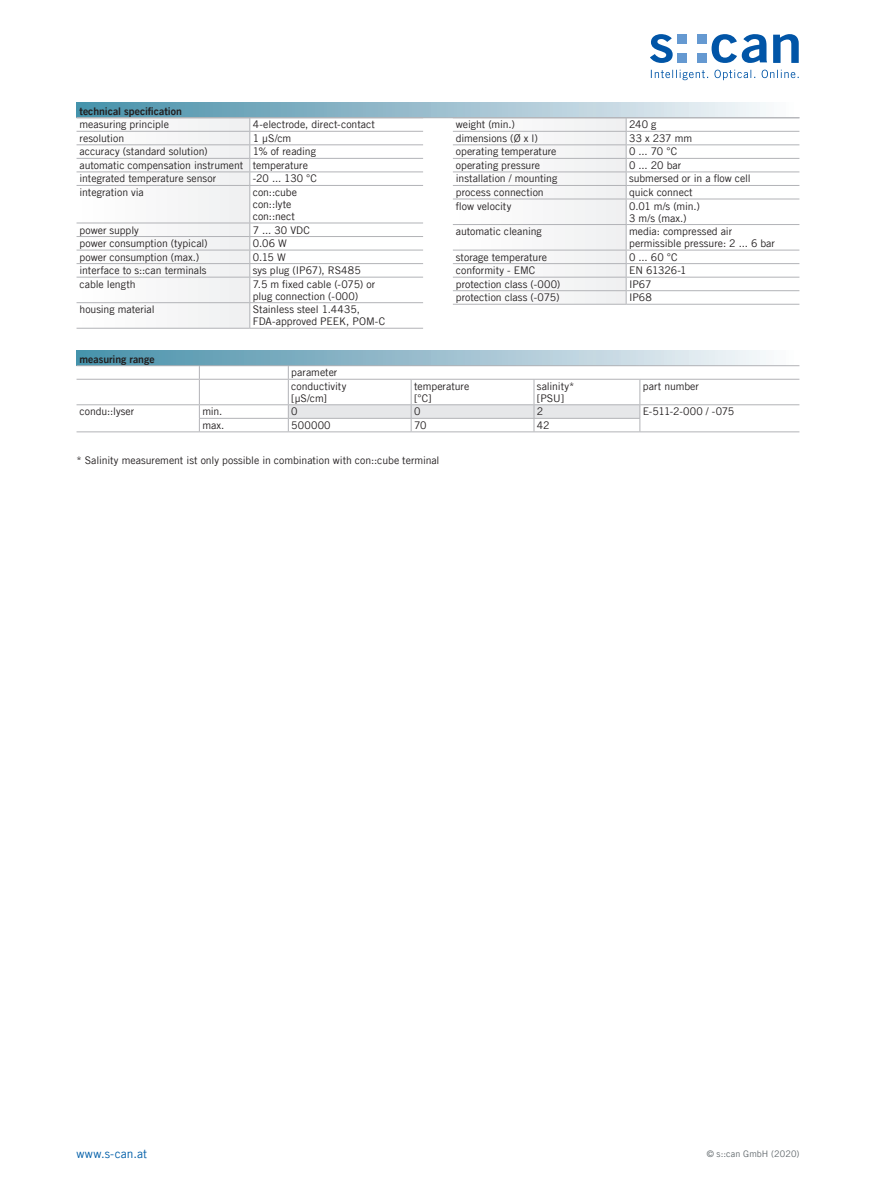
<style>
.page{position:relative;width:893px;height:1191px;background:#fff}
.page>*{position:absolute;margin:0;border:0;box-sizing:border-box;transform-origin:0 0}
.t1{font:12px "Trade Gothic LT Com";letter-spacing:.01em;color:#015ea8}
.Tabelle{font:10.5px/12px "Trade Gothic LT Com";color:#231f20}
.Tabelle_Header{font:10.5px "Trade Gothic LT Com Bd 2";color:#231f20}
.Tabelle-2{font:10.5px "Trade Gothic LT Com";letter-spacing:-.03em;color:#231f20}
.t2{font:9px "Trade Gothic LT Com";letter-spacing:.015em;color:#62696d}
</style>
<div class="page">
<svg style="left:651px;top:34px;width:22px;height:29px"></svg>
<svg style="left:712px;top:34px;width:55px;height:29px"></svg>
<svg style="left:773px;top:34px;width:26px;height:29px"></svg>
<div style="left:678px;top:34px;width:9px;height:10px;background:#6599d1"></div>
<div style="left:697px;top:34px;width:9px;height:10px;background:#6599d1"></div>
<div style="left:678px;top:53px;width:9px;height:10px;background:#6599d1"></div>
<div style="left:697px;top:53px;width:9px;height:10px;background:#6599d1"></div>
<svg style="left:651px;top:70px;width:148px;height:10px"></svg>
<div style="left:77px;top:102px;width:722px;height:16px;background:linear-gradient(to right,#458da8,#f9f8fb)"></div>
<hr style="left:250px;top:131px;width:173px;height:1px;background:#b2b3b7">
<hr style="left:250px;top:144px;width:173px;height:1px;background:#b2b3b7">
<hr style="left:250px;top:158px;width:173px;height:1px;background:#b2b3b7">
<hr style="left:250px;top:171px;width:173px;height:1px;background:#b2b3b7">
<hr style="left:250px;top:185px;width:173px;height:1px;background:#b2b3b7">
<hr style="left:250px;top:223px;width:173px;height:1px;background:#b2b3b7">
<hr style="left:250px;top:236px;width:173px;height:1px;background:#b2b3b7">
<hr style="left:250px;top:250px;width:173px;height:1px;background:#b2b3b7">
<hr style="left:250px;top:263px;width:173px;height:1px;background:#b2b3b7">
<hr style="left:250px;top:277px;width:173px;height:1px;background:#b2b3b7">
<hr style="left:250px;top:302px;width:173px;height:1px;background:#b2b3b7">
<svg style="left:77px;top:118px;width:173px;height:210px"></svg>
<hr style="left:77px;top:328px;width:173px;height:1px;background:#b2b3b7">
<hr style="left:250px;top:328px;width:173px;height:1px;background:#b2b3b7">
<hr style="left:626px;top:131px;width:173px;height:1px;background:#b2b3b7">
<hr style="left:626px;top:144px;width:173px;height:1px;background:#b2b3b7">
<hr style="left:626px;top:158px;width:173px;height:1px;background:#b2b3b7">
<hr style="left:626px;top:171px;width:173px;height:1px;background:#b2b3b7">
<hr style="left:626px;top:185px;width:173px;height:1px;background:#b2b3b7">
<hr style="left:626px;top:199px;width:173px;height:1px;background:#b2b3b7">
<hr style="left:626px;top:224px;width:173px;height:1px;background:#b2b3b7">
<hr style="left:626px;top:250px;width:173px;height:1px;background:#b2b3b7">
<hr style="left:626px;top:263px;width:173px;height:1px;background:#b2b3b7">
<hr style="left:626px;top:277px;width:173px;height:1px;background:#b2b3b7">
<hr style="left:626px;top:290px;width:173px;height:1px;background:#b2b3b7">
<svg style="left:453px;top:118px;width:174px;height:186px"></svg>
<hr style="left:453px;top:304px;width:173px;height:1px;background:#b2b3b7">
<hr style="left:626px;top:304px;width:173px;height:1px;background:#b2b3b7">
<hr style="left:77px;top:117px;width:722px;height:1px;background:#b2b3b7">
<div style="left:77px;top:350px;width:722px;height:16px;background:linear-gradient(to right,#458da8,#f9f8fb)"></div>
<hr style="left:199px;top:418px;width:89px;height:1px;background:#b2b3b7">
<hr style="left:77px;top:431px;width:122px;height:1px;background:#b2b3b7">
<hr style="left:199px;top:431px;width:89px;height:1px;background:#b2b3b7">
<hr style="left:288px;top:431px;width:123px;height:1px;background:#b2b3b7">
<hr style="left:411px;top:431px;width:123px;height:1px;background:#b2b3b7">
<hr style="left:534px;top:431px;width:106px;height:1px;background:#b2b3b7">
<hr style="left:640px;top:431px;width:159px;height:1px;background:#b2b3b7">
<hr style="left:77px;top:365px;width:122px;height:1px;background:#b2b3b7">
<hr style="left:199px;top:365px;width:89px;height:1px;background:#b2b3b7">
<hr style="left:288px;top:365px;width:123px;height:1px;background:#b2b3b7">
<hr style="left:411px;top:365px;width:123px;height:1px;background:#b2b3b7">
<hr style="left:534px;top:365px;width:106px;height:1px;background:#b2b3b7">
<hr style="left:640px;top:365px;width:159px;height:1px;background:#b2b3b7">
<hr style="left:77px;top:379px;width:122px;height:1px;background:#b2b3b7">
<hr style="left:199px;top:379px;width:89px;height:1px;background:#b2b3b7">
<svg style="left:199px;top:366px;width:1px;height:65px"></svg>
<hr style="left:640px;top:379px;width:159px;height:1px;background:#b2b3b7">
<svg style="left:288px;top:366px;width:352px;height:65px"></svg>
<hr style="left:77px;top:404px;width:122px;height:1px;background:#b2b3b7">
<hr style="left:199px;top:404px;width:89px;height:1px;background:#b2b3b7">
<hr style="left:288px;top:404px;width:123px;height:1px;background:#b2b3b7">
<hr style="left:411px;top:404px;width:123px;height:1px;background:#b2b3b7">
<hr style="left:534px;top:404px;width:106px;height:1px;background:#b2b3b7">
<hr style="left:640px;top:404px;width:159px;height:1px;background:#b2b3b7">
<p class="Tabelle_Header" style="left:80px;top:104px;width:104px">technical specification</p>
<p class="Tabelle" style="left:80px;top:118px;width:91px">measuring principle</p>
<p class="Tabelle" style="left:253px;top:118px;width:124px">4-electrode, direct-contact</p>
<p class="Tabelle" style="left:80px;top:132px;width:46px">resolution</p>
<p class="Tabelle" style="left:253px;top:132px;width:40px">1 µS/cm</p>
<p class="Tabelle" style="left:80px;top:145px;width:130px">accuracy (standard solution)</p>
<p class="Tabelle" style="left:253px;top:145px;width:65px">1% of reading</p>
<p class="Tabelle" style="left:80px;top:159px;width:165px">automatic compensation instrument</p>
<p class="Tabelle" style="left:253px;top:159px;width:57px">temperature</p>
<p class="Tabelle" style="left:80px;top:173px;width:138px">integrated temperature sensor</p>
<p class="Tabelle" style="left:253px;top:173px;width:66px">-20 ... 130 °C</p>
<p class="Tabelle" style="left:80px;top:186px;width:66px">integration via</p>
<p class="Tabelle" style="left:253px;top:186px;width:46px">con::cube con::lyte con::nect</p>
<p class="Tabelle" style="left:80px;top:224px;width:61px">power supply</p>
<p class="Tabelle" style="left:253px;top:224px;width:59px">7 ... 30 VDC</p>
<p class="Tabelle" style="left:80px;top:237px;width:130px">power consumption (typical)</p>
<p class="Tabelle" style="left:253px;top:237px;width:36px">0.06 W</p>
<p class="Tabelle" style="left:80px;top:251px;width:121px">power consumption (max.)</p>
<p class="Tabelle" style="left:253px;top:251px;width:34px">0.15 W</p>
<p class="Tabelle" style="left:80px;top:264px;width:128px">interface to s::can terminals</p>
<p class="Tabelle" style="left:253px;top:264px;width:110px">sys plug (IP67), RS485</p>
<p class="Tabelle" style="left:80px;top:278px;width:58px">cable length</p>
<p class="Tabelle" style="left:253px;top:278px;width:124px">7.5 m fixed cable (-075) or</p>
<p class="Tabelle" style="left:253px;top:290px;width:107px">plug connection (-000)</p>
<p class="Tabelle" style="left:80px;top:303px;width:77px">housing material</p>
<p class="Tabelle" style="left:253px;top:303px;width:134px">Stainless steel 1.4435,<br>FDA-approved PEEK, POM-C</p>
<p class="Tabelle_Header" style="left:80px;top:352px;width:77px">measuring range</p>
<p class="Tabelle" style="left:291px;top:366px;width:48px">parameter</p>
<p class="Tabelle" style="left:291px;top:380px;width:57px">conductivity</p>
<p class="Tabelle" style="left:291px;top:392px;width:37px">[μS/cm]</p>
<p class="Tabelle" style="left:456px;top:118px;width:61px">weight (min.)</p>
<p class="Tabelle" style="left:629px;top:118px;width:29px">240 g</p>
<p class="Tabelle" style="left:456px;top:132px;width:83px">dimensions (Ø x l)</p>
<p class="Tabelle" style="left:629px;top:132px;width:64px">33 x 237 mm</p>
<p class="Tabelle" style="left:456px;top:145px;width:102px">operating temperature</p>
<p class="Tabelle" style="left:629px;top:145px;width:50px">0 ... 70 °C</p>
<p class="Tabelle" style="left:456px;top:159px;width:86px">operating pressure</p>
<p class="Tabelle" style="left:629px;top:159px;width:54px">0 ... 20 bar</p>
<p class="Tabelle" style="left:456px;top:173px;width:103px">installation / mounting</p>
<p class="Tabelle" style="left:629px;top:173px;width:123px">submersed or in a flow cell</p>
<p class="Tabelle" style="left:456px;top:186px;width:89px">process connection</p>
<p class="Tabelle" style="left:629px;top:186px;width:65px">quick connect</p>
<p class="Tabelle" style="left:456px;top:200px;width:57px">flow velocity</p>
<p class="Tabelle" style="left:629px;top:200px;width:72px">0.01 m/s (min.)<br>3 m/s (max.)</p>
<p class="Tabelle" style="left:456px;top:225px;width:87px">automatic cleaning</p>
<p class="Tabelle" style="left:629px;top:225px;width:147px">media: compressed air permissible pressure: 2 ... 6 bar</p>
<p class="Tabelle" style="left:456px;top:251px;width:93px">storage temperature</p>
<p class="Tabelle" style="left:629px;top:251px;width:50px">0 ... 60 °C</p>
<p class="Tabelle" style="left:456px;top:264px;width:81px">conformity - EMC</p>
<p class="Tabelle" style="left:629px;top:264px;width:59px">EN 61326-1</p>
<p class="Tabelle" style="left:456px;top:278px;width:106px">protection class (-000)</p>
<p class="Tabelle" style="left:629px;top:278px;width:24px">IP67</p>
<p class="Tabelle" style="left:456px;top:291px;width:105px">protection class (-075)</p>
<p class="Tabelle" style="left:629px;top:291px;width:24px">IP68</p>
<p class="Tabelle" style="left:414px;top:380px;width:57px">temperature</p>
<p class="Tabelle" style="left:414px;top:392px;width:19px">[°C]</p>
<p class="Tabelle" style="left:537px;top:380px;width:39px">salinity*</p>
<p class="Tabelle" style="left:537px;top:392px;width:29px">[PSU]</p>
<p class="Tabelle" style="left:643px;top:380px;width:58px">part number</p>
<p class="Tabelle" style="left:80px;top:405px;width:56px">condu::lyser</p>
<p class="Tabelle" style="left:202px;top:405px;width:22px">min.</p>
<p class="Tabelle" style="left:291px;top:405px;width:8px">0</p>
<p class="Tabelle" style="left:414px;top:405px;width:8px">0</p>
<p class="Tabelle" style="left:537px;top:405px;width:8px">2</p>
<p class="Tabelle-2" style="left:643px;top:405px;width:93px">E-511-2-000 / -075</p>
<p class="Tabelle" style="left:202px;top:419px;width:24px">max.</p>
<p class="Tabelle" style="left:291px;top:419px;width:41px">500000</p>
<p class="Tabelle" style="left:414px;top:419px;width:14px">70</p>
<p class="Tabelle" style="left:537px;top:419px;width:14px">42</p>
<p class="Tabelle" style="left:77px;top:454px;width:364px">* Salinity measurement ist only possible in combination with con::cube terminal</p>
<p class="t1" style="left:77px;top:1146px;width:72px">www.s-can.at</p>
<p class="t2" style="left:707px;top:1148px;width:94px">© s::can GmbH (2020)</p>
</div>
